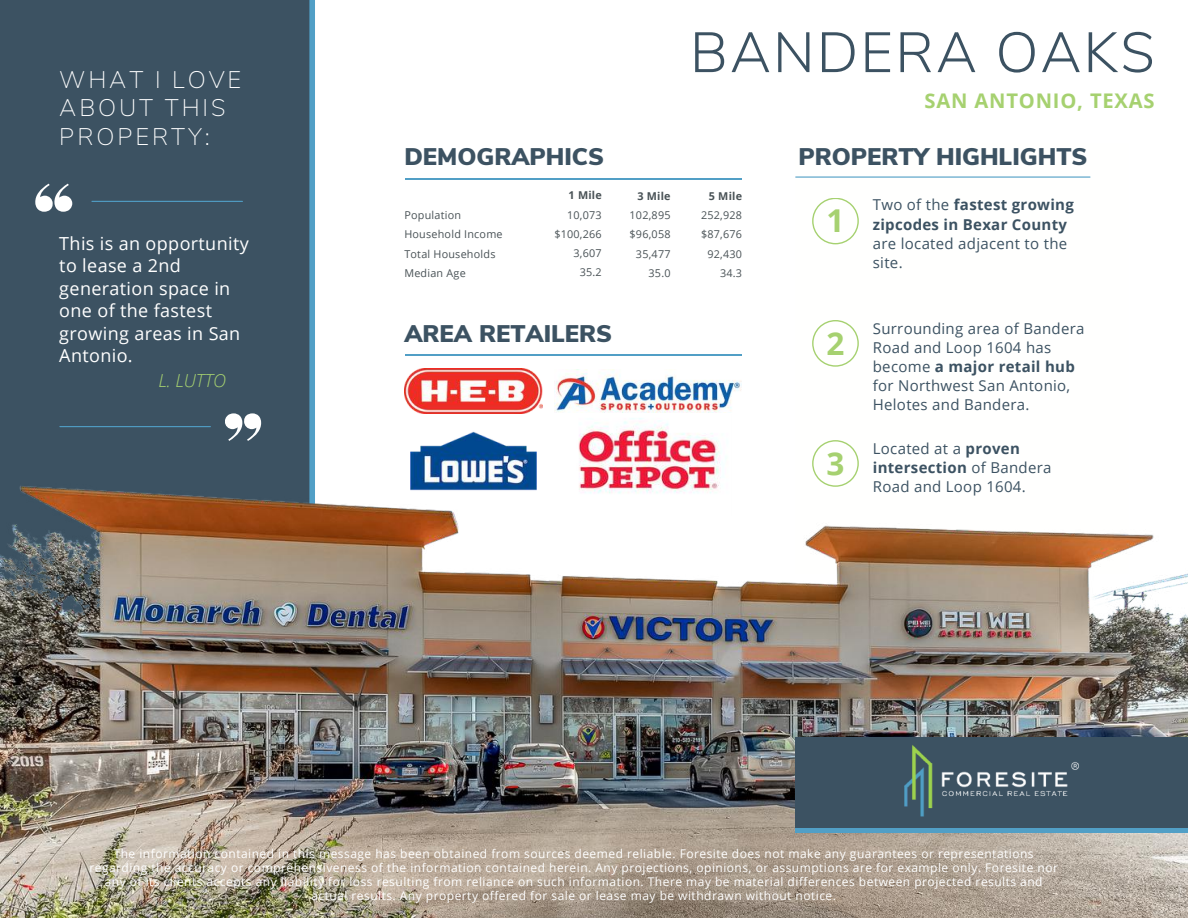
<style>
.page{position:relative;width:1188px;height:918px;background:#fff}
.page>*{position:absolute;margin:0;border:0;box-sizing:border-box;transform-origin:0 0}
.t1{font:300 56.55px "Nunito Sans";letter-spacing:.04em;color:#3c5262}
.t2{font:700 31.5px "Open Sans";color:#a6d170}
.t3{font:900 24px "Nunito Sans";color:#3c5262}
.t4{font:200 24px/28.2px "Nunito Sans";letter-spacing:.12em;color:#fff}
.t5{font:700 20.1px "Open Sans";letter-spacing:.04em;color:#a6d170}
.t6{font:18px/22.5px "Open Sans";letter-spacing:.02em;color:#fff}
.t7{font:italic 300 18px "Open Sans";color:#a6d170}
.t8{font:15px/19.2px "Open Sans";letter-spacing:.02em;color:#3c5262}
.t9{font:700 15px/19.2px "Open Sans";letter-spacing:.02em;color:#3c5262}
.t10{font:12px/14px "Open Sans";letter-spacing:.04em;color:#fff;text-align:center}
.t11{font:10.8px/19.2px "Open Sans";letter-spacing:.02em;color:#495256;text-align:right}
.t12{font:700 10.8px "Open Sans";letter-spacing:.02em;color:#495256}
.s1{font-weight:400}
.s2{font-weight:700}
</style>
<div class="page">
<div style="left:0;top:0;width:312px;height:916px;background:#3c5262"></div>
<div style="left:309px;top:0;width:6px;height:551px;background:#519fc6"></div>
<img style="left:0;top:459px;width:1188px;height:459px">
<hr style="left:405px;top:178px;width:337px;height:1px;background:#519fc6">
<hr style="left:405px;top:354px;width:337px;height:1px;background:#519fc6">
<svg style="left:795px;top:827px;width:393px;height:6px;background:#4d92b5"></svg>
<div style="left:795px;top:737px;width:393px;height:90px;background:#3c5262"></div>
<svg style="left:35px;top:184px;width:37px;height:28px"></svg>
<hr style="left:796px;top:177px;width:294px;height:1px;background:#519fc6">
<svg style="left:305px;top:917px;width:15px;height:1px"></svg>
<hr style="left:92px;top:201px;width:150px;height:1px;background:#519fc6">
<svg style="left:225px;top:413px;width:36px;height:28px"></svg>
<hr style="left:60px;top:426px;width:150px;height:1px;background:#519fc6">
<svg style="left:812px;top:198px;width:47px;height:46px"></svg>
<svg style="left:812px;top:320px;width:47px;height:47px"></svg>
<svg style="left:812px;top:440px;width:47px;height:47px"></svg>
<img style="left:404px;top:368px;width:139px;height:45px">
<img style="left:555px;top:369px;width:186px;height:43px">
<img style="left:404px;top:431px;width:139px;height:63px">
<img style="left:564px;top:418px;width:168px;height:97px">
<img style="left:904px;top:745px;width:175px;height:72px">
<h3 class="t4" style="left:59px;top:66px;width:184px">WHAT I LOVE<br>ABOUT THIS<br>PROPERTY:</h3>
<h3 class="t6" style="left:59px;top:231px;width:191px">This is an opportunity to lease a 2nd generation space in one of the fastest growing areas in San<br>Antonio.</h3>
<h3 class="t7" style="left:158px;top:368px;width:69px">L. LUTTO</h3>
<h3 class="t3" style="left:404px;top:141px;width:201px">DEMOGRAPHICS</h3>
<p class="t11" style="left:404px;top:205px;width:100px;text-align:left">Population<br>Household Income<br>Total Households<br>Median Age</p>
<p class="t12" style="left:569px;top:188px;width:35px">1 Mile</p>
<p class="t11" style="left:554px;top:205px;width:49px">10,073 $100,266<br>3,607<br>35.2</p>
<h3 class="t3" style="left:404px;top:317px;width:209px">AREA RETAILERS</h3>
<p class="t12" style="left:637px;top:188px;width:35px">3 Mile</p>
<p class="t11" style="left:630px;top:205px;width:43px">102,895 $96,058<br>35,477<br>35.0</p>
<h1 class="t1" style="left:690px;top:15px;width:466px">BANDERA OAKS</h1>
<h3 class="t5" style="left:925px;top:87px;width:232px">SAN ANTONIO, TEXAS</h3>
<p class="t12" style="left:709px;top:188px;width:35px">5 Mile</p>
<p class="t11" style="left:701px;top:205px;width:43px">252,928 $87,676<br>92,430<br>34.3</p>
<h3 class="t3" style="left:799px;top:140px;width:290px">PROPERTY HIGHLIGHTS</h3>
<h2 class="t2" style="left:826px;top:199px;width:19px">1</h2>
<h2 class="t2" style="left:826px;top:321px;width:19px">2</h2>
<h2 class="t2" style="left:826px;top:441px;width:19px">3</h2>
<p class="t9" style="left:873px;top:195px;width:203px"><span class="s1">Two of the</span> fastest growing zipcodes in Bexar County</p>
<p class="t8" style="left:873px;top:233px;width:196px">are located adjacent to the site.</p>
<p class="t8" style="left:873px;top:318px;width:213px">Surrounding area of Bandera<br>Road and Loop 1604 has become <span class="s2">a major retail hub </span>for Northwest San Antonio,<br>Helotes and Bandera.</p>
<p class="t8" style="left:873px;top:439px;width:180px">Located at a <span class="s2">proven intersection</span> of Bandera<br>Road and Loop 1604.</p>
<p class="t10" style="left:89px;top:847px;width:970px">The information contained in this message has been obtained from sources deemed reliable. Foresite does not make any guarantees or representations regarding the accuracy or comprehensiveness of the information contained herein. Any projections, opinions, or assumptions are for example only. Foresite nor any of its clients accepts any liability for loss resulting from reliance on such information. There may be material differences between projected results and actual results. Any property offered for sale or lease may be withdrawn without notice.</p>
</div>
